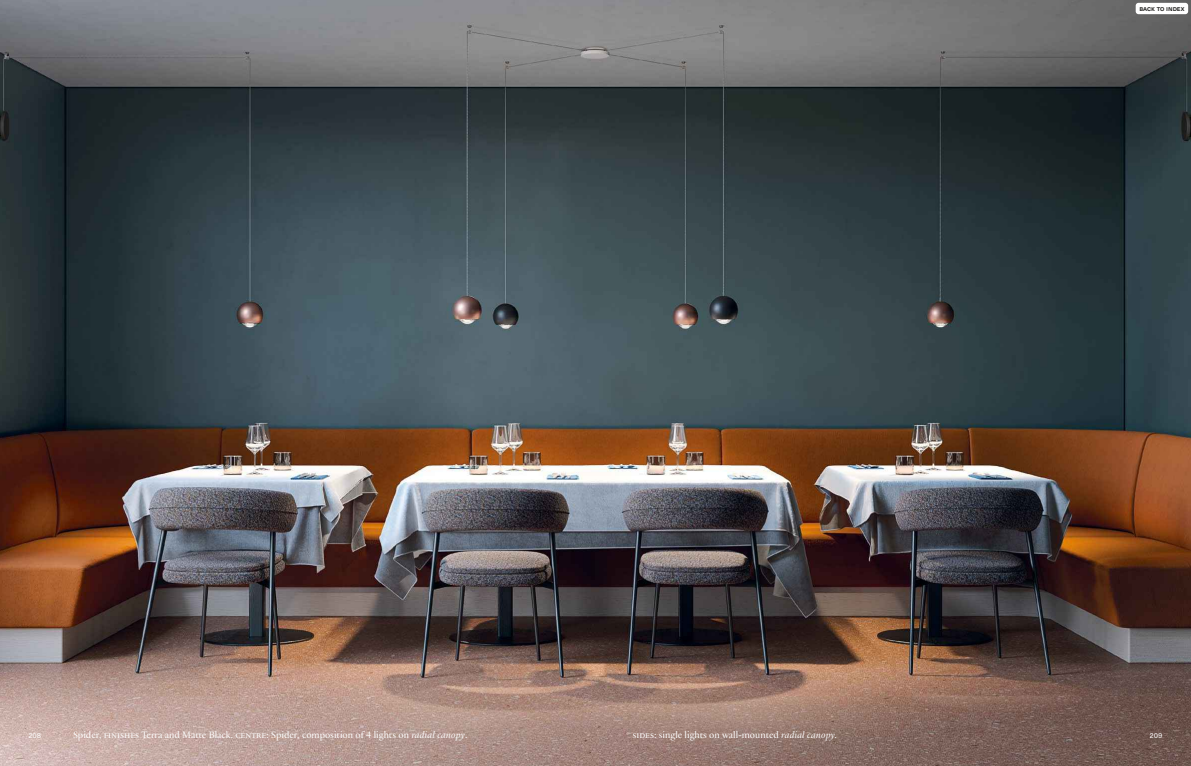
<style>
.page{position:relative;width:1191px;height:766px;background:#fff}
.page>*{position:absolute;margin:0;border:0;box-sizing:border-box;transform-origin:0 0}
.t1{font:10px "Practice";color:#fff}
.t2{font:500 7px "Neue Haas Unica Pro";color:#1d1d1b}
.t3{font:7px "Unica 77 LL";color:#fff}
.s1{font-family:"Practice Regular Ita"}
</style>
<div class="page">
<img style="left:0;top:0;width:1191px;height:765px">
<div style="left:1135px;top:3px;width:53px;height:11px;background:#fff;border-radius:3px"></div>
<p class="t2" style="left:1139px;top:4px;width:46px">back to index</p>
<p class="t3" style="left:28px;top:730px;width:15px">208</p>
<p class="t1" style="left:73px;top:727px;width:396px">Spider, finishes Terra and Matte Black. centre: Spider, composition of 4 lights on <span class="s1">radial canopy</span>.</p>
<p class="t1" style="left:632px;top:727px;width:206px">sides: single lights on wall-mounted <span class="s1">radial canopy.</span></p>
<p class="t3" style="left:1149px;top:730px;width:15px">209</p>
</div>
